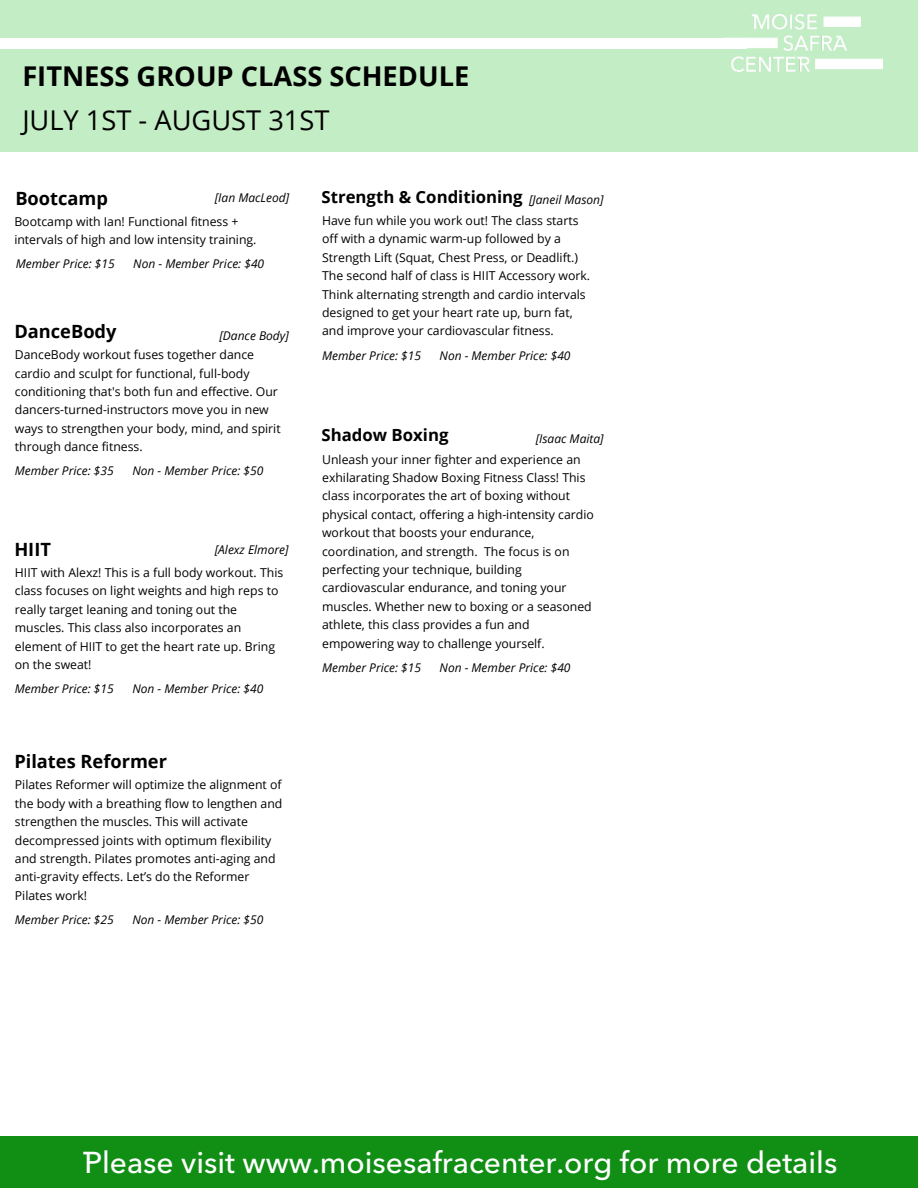
<style>
.page{position:relative;width:918px;height:1188px;background:#c3edc4}
.page>*{position:absolute;margin:0;border:0;box-sizing:border-box;transform-origin:0 0}
.t1{font:30px "Avenirfor MSC Bar";color:#fff}
.t2{font:700 27.3px "Open Sans";color:#000}
.t3{font:27.3px "Open Sans";color:#000}
.t4{font:700 18.3px "Open Sans";color:#000}
.t5{font:700 16.8px "Open Sans";color:#000}
.t6{font:12.3px/18.5px "Open Sans";color:#000}
.t7{font:italic 12px "Open Sans";color:#000}
</style>
<div class="page">
<div style="left:0;top:1136px;width:918px;height:52px;background:#118f15"></div>
<div style="left:0;top:152px;width:918px;height:984px;background:#fff"></div>
<img style="left:725px;top:15px;width:157px;height:56px">
<div style="left:0;top:38px;width:747px;height:10px;background:#fff"></div>
<h1 class="t2" style="left:22px;top:57px;width:448px">FITNESS GROUP CLASS SCHEDULE</h1>
<h5 class="t3" style="left:22px;top:101px;width:309px">JULY 1ST - AUGUST 31ST</h5>
<h5 class="t4" style="left:15px;top:185px;width:94px">Bootcamp</h5>
<p class="t7" style="left:215px;top:189px;width:76px">[Ian MacLeod]</p>
<p class="t6" style="left:14px;top:212px;width:244px">Bootcamp with Ian! Functional fitness + intervals of high and low intensity training.</p>
<p class="t7" style="left:16px;top:255px;width:100px">Member Price: $15</p>
<p class="t7" style="left:133px;top:255px;width:132px">Non - Member Price: $40</p>
<h5 class="t4" style="left:14px;top:319px;width:104px">DanceBody</h5>
<p class="t7" style="left:219px;top:327px;width:71px">[Dance Body]</p>
<p class="t6" style="left:15px;top:345px;width:267px">DanceBody workout fuses together dance cardio and sculpt for functional, full-body conditioning that's both fun and effective. Our dancers-turned-instructors move you in new ways to strengthen your body, mind, and spirit through dance fitness.</p>
<p class="t7" style="left:132px;top:463px;width:132px">Non - Member Price: $50</p>
<p class="t7" style="left:15px;top:463px;width:100px">Member Price: $35</p>
<h5 class="t4" style="left:14px;top:536px;width:38px">HIIT</h5>
<p class="t7" style="left:215px;top:541px;width:75px">[Alexz Elmore]</p>
<p class="t6" style="left:15px;top:563px;width:270px">HIIT with Alexz! This is a full body workout. This class focuses on light weights and high reps to really target leaning and toning out the muscles. This class also incorporates an element of HIIT to get the heart rate up. Bring on the sweat!</p>
<h5 class="t7" style="left:132px;top:680px;width:132px">Non - Member Price: $40</h5>
<p class="t7" style="left:15px;top:680px;width:100px">Member Price: $15</p>
<p class="t4" style="left:14px;top:749px;width:154px">Pilates Reformer</p>
<p class="t6" style="left:15px;top:775px;width:269px">Pilates Reformer will optimize the alignment of the body with a breathing flow to lengthen and strengthen the muscles. This will activate decompressed joints with optimum flexibility and strength. Pilates promotes anti-aging and anti-gravity effects. Let’s do the Reformer Pilates work!</p>
<p class="t7" style="left:132px;top:911px;width:132px">Non - Member Price: $50</p>
<p class="t7" style="left:15px;top:911px;width:100px">Member Price: $25</p>
<h4 class="t5" style="left:322px;top:185px;width:203px">Strength &amp; Conditioning</h4>
<p class="t7" style="left:529px;top:191px;width:76px">[Janeil Mason]</p>
<p class="t6" style="left:322px;top:211px;width:269px">Have fun while you work out! The class starts off with a dynamic warm-up followed by a Strength Lift (Squat, Chest Press, or Deadlift.)<br>The second half of class is HIIT Accessory work.<br>Think alternating strength and cardio intervals designed to get your heart rate up, burn fat, and improve your cardiovascular fitness.</p>
<p class="t7" style="left:440px;top:347px;width:132px">Non - Member Price: $40</p>
<p class="t7" style="left:322px;top:347px;width:100px">Member Price: $15</p>
<p class="t5" style="left:322px;top:423px;width:128px">Shadow Boxing</p>
<p class="t7" style="left:536px;top:430px;width:69px">[Isaac Maita]</p>
<p class="t6" style="left:322px;top:450px;width:273px">Unleash your inner fighter and experience an exhilarating Shadow Boxing Fitness Class! This class incorporates the art of boxing without physical contact, offering a high-intensity cardio workout that boosts your endurance, coordination, and strength. The focus is on perfecting your technique, building cardiovascular endurance, and toning your muscles. Whether new to boxing or a seasoned athlete, this class provides a fun and empowering way to challenge yourself.</p>
<h3 class="t7" style="left:440px;top:659px;width:132px">Non - Member Price: $40</h3>
<p class="t7" style="left:322px;top:659px;width:100px">Member Price: $15</p>
<p class="t1" style="left:83px;top:1143px;width:756px">Please visit www.moisesafracenter.org for more details</p>
</div>
